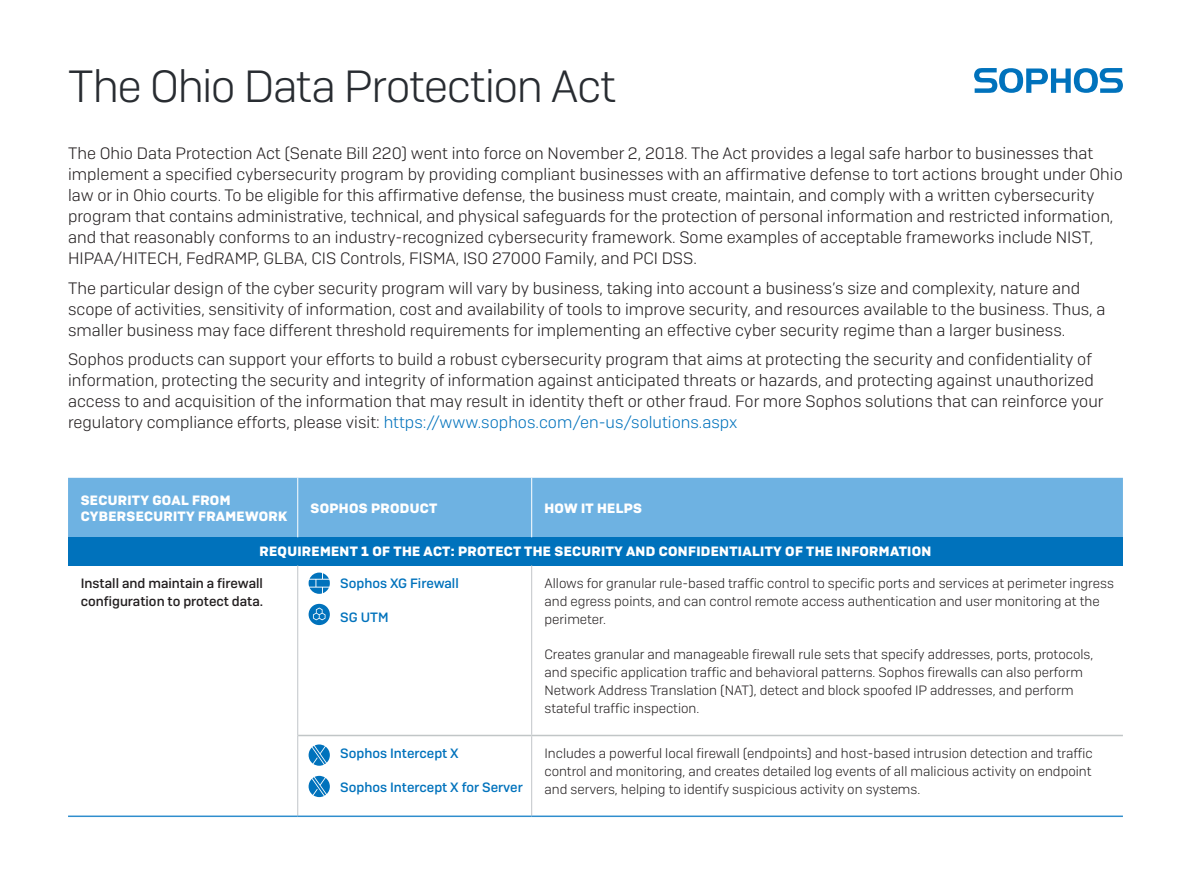
<style>
.page{position:relative;width:1191px;height:893px;background:#fff}
.page>*{position:absolute;margin:0;border:0;box-sizing:border-box;transform-origin:0 0}
.Title_3{font:300 45px "Sophos Sans";letter-spacing:-.03em;color:#282c31}
.Subheading_2{font:300 16.5px/21px "Sophos Sans";color:#231f20}
.Subhead{font:300 13.5px/18px "Sophos Sans";color:#231f20}
.Subhead-2{font:700 13.5px/16.2px "Sophos Sans";letter-spacing:.025em;color:#fff}
.Subhead-3{font:500 13.5px "Sophos Sans";color:#0072bc}
.Subhead-4{font:500 13.5px/18px "Sophos Sans";color:#231f20}
.s1{color:#0072bc}
</style>
<div class="page">
<div style="left:68px;top:478px;width:1055px;height:59px;background:#6eb2e2"></div>
<div style="left:68px;top:537px;width:1055px;height:28px;background:#0072bc"></div>
<hr style="left:531px;top:565px;width:1px;height:170px;background:#c2c6c9">
<hr style="left:531px;top:736px;width:1px;height:79px;background:#c2c6c9">
<hr style="left:297px;top:478px;width:1px;height:59px;background:#fff">
<hr style="left:531px;top:478px;width:1px;height:59px;background:#fff">
<hr style="left:297px;top:565px;width:1px;height:170px;background:#c2c6c9">
<hr style="left:297px;top:735px;width:1px;height:80px;background:#c2c6c9">
<hr style="left:298px;top:815px;width:233px;height:2px;background:#308ecd">
<hr style="left:531px;top:815px;width:592px;height:2px;background:#308ecd">
<hr style="left:298px;top:735px;width:233px;height:1px;background:#c1c6c7">
<hr style="left:531px;top:735px;width:592px;height:1px;background:#c1c6c7">
<hr style="left:68px;top:815px;width:230px;height:2px;background:#308ecd">
<svg style="left:308px;top:604px;width:22px;height:21px"></svg>
<svg style="left:308px;top:573px;width:22px;height:21px"></svg>
<svg style="left:308px;top:744px;width:22px;height:22px"></svg>
<svg style="left:308px;top:776px;width:22px;height:21px"></svg>
<svg style="left:974px;top:68px;width:149px;height:25px"></svg>
<p class="Title_3" style="left:68px;top:59px;width:549px">The Ohio Data Protection Act</p>
<p class="Subheading_2" style="left:68px;top:143px;width:1056px">The Ohio Data Protection Act (Senate Bill 220) went into force on November 2, 2018. The Act provides a legal safe harbor to businesses that implement a specified cybersecurity program by providing compliant businesses with an affirmative defense to tort actions brought under Ohio law or in Ohio courts. To be eligible for this affirmative defense, the business must create, maintain, and comply with a written cybersecurity program that contains administrative, technical, and physical safeguards for the protection of personal information and restricted information, and that reasonably conforms to an industry-recognized cybersecurity framework. Some examples of acceptable frameworks include NIST, HIPAA/HITECH, FedRAMP, GLBA, CIS Controls, FISMA, ISO 27000 Family, and PCI DSS.</p>
<p class="Subheading_2" style="left:68px;top:277px;width:1039px">The particular design of the cyber security program will vary by business, taking into account a business’s size and complexity, nature and scope of activities, sensitivity of information, cost and availability of tools to improve security, and resources available to the business. Thus, a smaller business may face different threshold requirements for implementing an effective cyber security regime than a larger business.</p>
<p class="Subheading_2" style="left:68px;top:349px;width:1037px">Sophos products can support your efforts to build a robust cybersecurity program that aims at protecting the security and confidentiality of information, protecting the security and integrity of information against anticipated threats or hazards, and protecting against unauthorized access to and acquisition of the information that may result in identity theft or other fraud. For more Sophos solutions that can reinforce your regulatory compliance efforts, please visit: <span class="s1">https://www.sophos.com/en-us/solutions.aspx</span></p>
<p class="Subhead-2" style="left:81px;top:492px;width:208px">SECURITY GOAL FROM<br>CYBERSECURITY FRAMEWORK</p>
<p class="Subhead-2" style="left:310px;top:500px;width:128px">SOPHOS PRODUCT</p>
<p class="Subhead-2" style="left:544px;top:500px;width:99px">HOW IT HELPS</p>
<p class="Subhead-2" style="left:260px;top:543px;width:673px">REQUIREMENT 1 OF THE ACT: PROTECT THE SECURITY AND CONFIDENTIALITY OF THE INFORMATION</p>
<p class="Subhead-4" style="left:81px;top:574px;width:184px">Install and maintain a firewall configuration to protect data.</p>
<p class="Subhead-3" style="left:340px;top:575px;width:120px">Sophos XG Firewall</p>
<p class="Subhead-3" style="left:340px;top:609px;width:50px">SG UTM</p>
<p class="Subhead" style="left:544px;top:574px;width:571px">Allows for granular rule-based traffic control to specific ports and services at perimeter ingress and egress points, and can control remote access authentication and user monitoring at the perimeter.</p>
<p class="Subhead" style="left:544px;top:645px;width:550px">Creates granular and manageable firewall rule sets that specify addresses, ports, protocols, and specific application traffic and behavioral patterns. Sophos firewalls can also perform Network Address Translation (NAT), detect and block spoofed IP addresses, and perform stateful traffic inspection.</p>
<p class="Subhead-3" style="left:340px;top:745px;width:120px">Sophos Intercept X</p>
<p class="Subhead-3" style="left:340px;top:779px;width:184px">Sophos Intercept X for Server</p>
<p class="Subhead" style="left:544px;top:744px;width:550px;text-align:justify">Includes a powerful local firewall (endpoints) and host-based intrusion detection and traffic control and monitoring, and creates detailed log events of all malicious activity on endpoint and servers, helping to identify suspicious activity on systems.</p>
</div>
